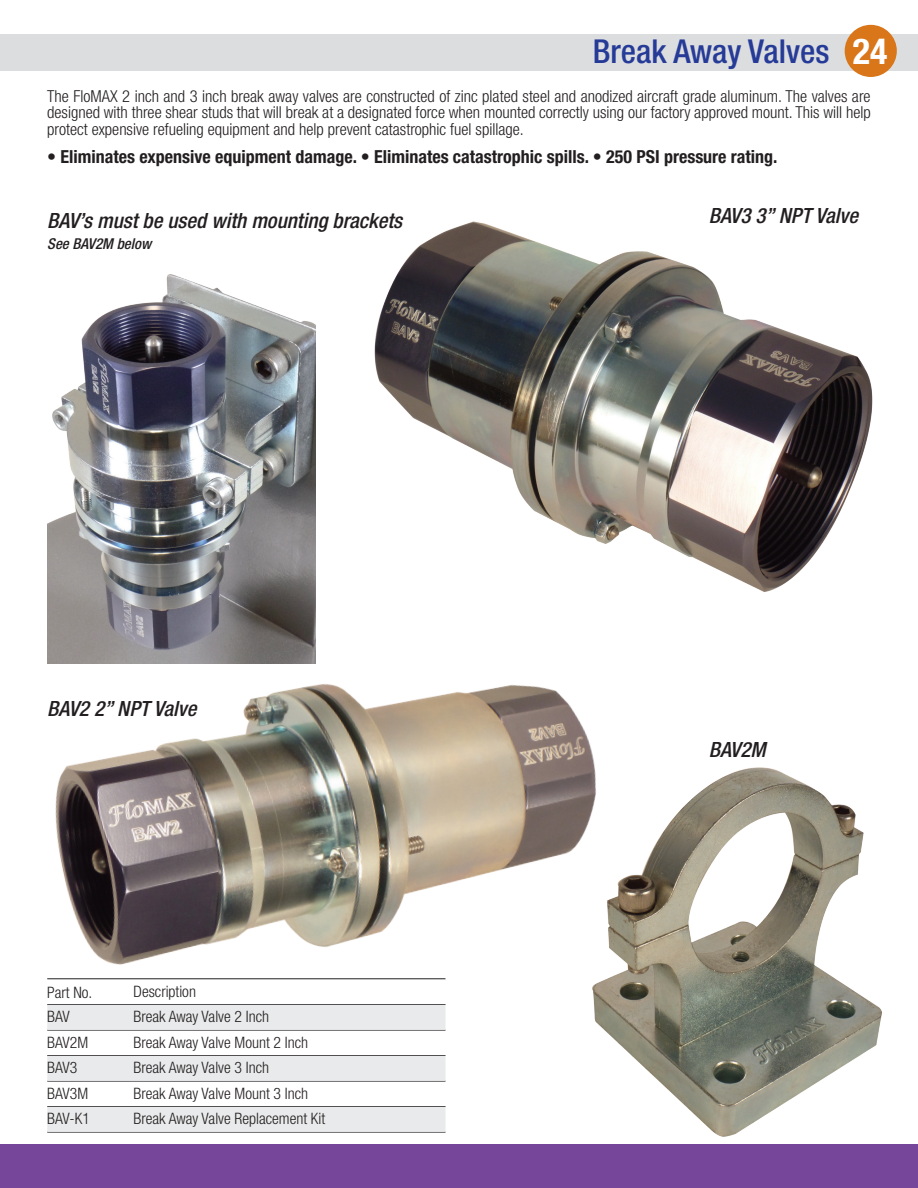
<style>
.page{position:relative;width:918px;height:1188px;background:#fff}
.page>*{position:absolute;margin:0;border:0;box-sizing:border-box;transform-origin:0 0}
.t1{font:700 condensed 36px "Helvetica Neue";color:#fff}
.t2{font:500 condensed 33px "Helvetica Neue";color:#253b97}
.t3{font:italic 500 condensed 21px "Helvetica Neue";color:#231f20}
.Paragraph_Style_3{font:700 condensed 18px "Helvetica Neue";color:#231f20}
.Paragraph_Style_3-2{font:300 condensed 16.5px/16.8px "Helvetica Neue";color:#231f20;text-align:justify}
.t4{font:300 condensed 15.75px "Helvetica Neue";color:#231f20}
.t5{font:italic 500 condensed 15px "Helvetica Neue";color:#231f20}
</style>
<div class="page">
<div style="left:0;top:34px;width:918px;height:36px;background:#dcdddf"></div>
<img style="left:581px;top:767px;width:316px;height:378px">
<hr style="left:47px;top:1030px;width:399px;height:1px;background:#231f20">
<hr style="left:47px;top:1055px;width:399px;height:1px;background:#231f20">
<hr style="left:47px;top:1081px;width:399px;height:1px;background:#231f20">
<div style="left:47px;top:1056px;width:399px;height:25px;background:#e9eaeb"></div>
<hr style="left:47px;top:1106px;width:399px;height:1px;background:#231f20">
<hr style="left:47px;top:1132px;width:399px;height:1px;background:#231f20">
<div style="left:47px;top:1107px;width:399px;height:25px;background:#e9eaeb"></div>
<img style="left:47px;top:606px;width:593px;height:424px">
<img style="left:374px;top:221px;width:499px;height:371px">
<div style="left:845px;top:25px;width:52px;height:52px;background:#d87619;border-radius:50%"></div>
<img style="left:47px;top:274px;width:268px;height:389px">
<div style="left:0;top:1145px;width:918px;height:43px;background:#76469b"></div>
<p class="t1" style="left:853px;top:30px;width:36px">24</p>
<p class="t2" style="left:593px;top:32px;width:238px">Break Away Valves</p>
<p class="Paragraph_Style_3-2" style="left:47px;top:87px;width:825px">The FloMAX 2 inch and 3 inch break away valves are constructed of zinc plated steel and anodized aircraft grade aluminum. The valves are designed with three shear studs that will break at a designated force when mounted correctly using our factory approved mount. This will help protect expensive refueling equipment and help prevent catastrophic fuel spillage.</p>
<p class="Paragraph_Style_3" style="left:47px;top:146px;width:732px">• Eliminates expensive equipment damage. • Eliminates catastrophic spills. • 250 PSI pressure rating.</p>
<p class="t3" style="left:47px;top:208px;width:356px">BAV’s must be used with mounting brackets</p>
<p class="t5" style="left:47px;top:235px;width:106px">See BAV2M below</p>
<p class="t3" style="left:47px;top:696px;width:151px">BAV2 2” NPT Valve</p>
<p class="t4" style="left:47px;top:983px;width:47px">Part No.</p>
<p class="t4" style="left:134px;top:982px;width:64px">Description</p>
<p class="t4" style="left:47px;top:1007px;width:24px">BAV</p>
<p class="t4" style="left:134px;top:1007px;width:137px">Break Away Valve 2 Inch</p>
<p class="t4" style="left:47px;top:1033px;width:42px">BAV2M</p>
<p class="t4" style="left:134px;top:1033px;width:176px">Break Away Valve Mount 2 Inch</p>
<p class="t4" style="left:47px;top:1058px;width:32px">BAV3</p>
<p class="t4" style="left:134px;top:1058px;width:137px">Break Away Valve 3 Inch</p>
<p class="t4" style="left:47px;top:1084px;width:42px">BAV3M</p>
<p class="t4" style="left:134px;top:1084px;width:176px">Break Away Valve Mount 3 Inch</p>
<p class="t4" style="left:47px;top:1109px;width:44px">BAV-K1</p>
<p class="t4" style="left:134px;top:1109px;width:193px">Break Away Valve Replacement Kit</p>
<p class="t3" style="left:709px;top:203px;width:151px">BAV3 3” NPT Valve</p>
<p class="t3" style="left:709px;top:737px;width:58px">BAV2M</p>
</div>
